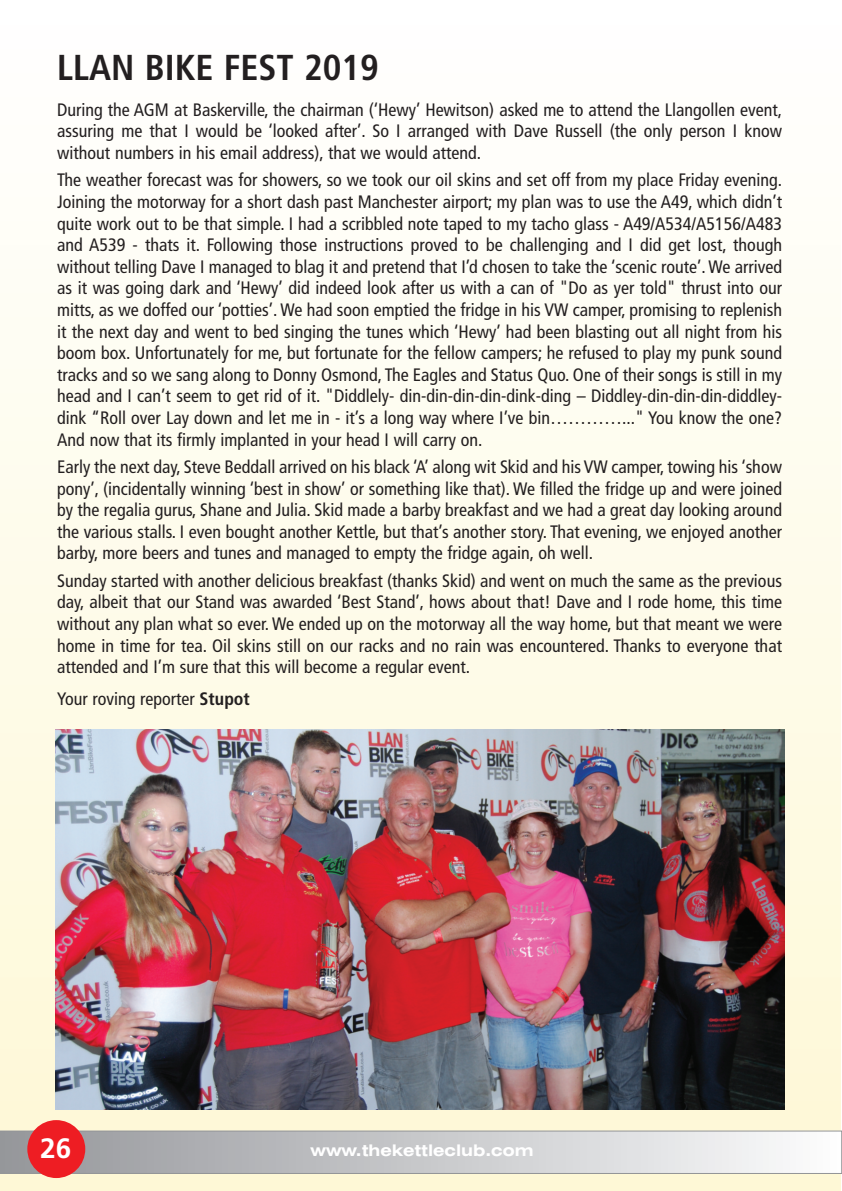
<style>
.page{position:relative;width:842px;height:1191px;background:#fff}
.page>*{position:absolute;margin:0;border:0;box-sizing:border-box;transform-origin:0 0}
.t1{font:700 condensed 36px "Frutiger";color:#231f20}
.t2{font:700 28px "Frutiger";color:#fff}
.t3{font:condensed 18px/21.6px "Frutiger";color:#231f20;text-align:justify}
.t4{font:700 expanded 16px "Swiss 721 BT";color:#fff}
.s1{font-weight:700}
</style>
<div class="page">
<img style="left:0;top:293px;width:841px;height:898px">
<svg style="left:0;top:1130px;width:842px;height:44px;background:#c8c9cb"></svg>
<div style="left:27px;top:1120px;width:58px;height:58px;background:#ee1d23;border-radius:50%"></div>
<img style="left:55px;top:730px;width:729px;height:380px">
<h1 class="t1" style="left:57px;top:53px;width:323px">LLAN BIKE FEST 2019</h1>
<p class="t3" style="left:57px;top:100px;width:726px">During the AGM at Baskerville, the chairman (‘Hewy’ Hewitson) asked me to attend the Llangollen event, assuring me that I would be ‘looked after’. So I arranged with Dave Russell (the only person I know without numbers in his email address), that we would attend.</p>
<p class="t3" style="left:57px;top:171px;width:726px">The weather forecast was for showers, so we took our oil skins and set off from my place Friday evening.<br>Joining the motorway for a short dash past Manchester airport; my plan was to use the A49, which didn’t quite work out to be that simple. I had a scribbled note taped to my tacho glass - A49/A534/A5156/A483 and A539 - thats it. Following those instructions proved to be challenging and I did get lost, though without telling Dave I managed to blag it and pretend that I’d chosen to take the ‘scenic route’.We arrived as it was going dark and ‘Hewy’ did indeed look after us with a can of "Do as yer told" thrust into our mitts, as we doffed our ‘potties’.We had soon emptied the fridge in his VW camper, promising to replenish it the next day and went to bed singing the tunes which ‘Hewy’ had been blasting out all night from his boom box. Unfortunately for me, but fortunate for the fellow campers; he refused to play my punk sound tracks and so we sang along to Donny Osmond, The Eagles and Status Quo. One of their songs is still in my head and I can’t seem to get rid of it. "Diddlely- din-din-din-din-dink-ding – Diddley-din-din-din-diddley&shy;dink “Roll over Lay down and let me in - it’s a long way where I’ve bin…………..." You know the one?<br>And now that its firmly implanted in your head I will carry on.</p>
<p class="t3" style="left:57px;top:457px;width:726px">Early the next day, Steve Beddall arrived on his black ‘A’ along wit Skid and his VW camper, towing his ‘show pony’, (incidentally winning ‘best in show’ or something like that). We filled the fridge up and were joined by the regalia gurus, Shane and Julia. Skid made a barby breakfast and we had a great day looking around the various stalls. I even bought another Kettle, but that’s another story. That evening, we enjoyed another barby, more beers and tunes and managed to empty the fridge again, oh well.</p>
<p class="t3" style="left:57px;top:571px;width:726px">Sunday started with another delicious breakfast (thanks Skid) and went on much the same as the previous day, albeit that our Stand was awarded ‘Best Stand’, hows about that! Dave and I rode home, this time without any plan what so ever. We ended up on the motorway all the way home, but that meant we were home in time for tea. Oil skins still on our racks and no rain was encountered. Thanks to everyone that attended and I’m sure that this will become a regular event.</p>
<p class="t3" style="left:57px;top:689px;width:194px">Your roving reporter <span class="s1">Stupot</span></p>
<h2 class="t2" style="left:40px;top:1137px;width:33px">26</h2>
<p class="t4" style="left:311px;top:1144px;width:224px">www.thekettleclub.com</p>
</div>
